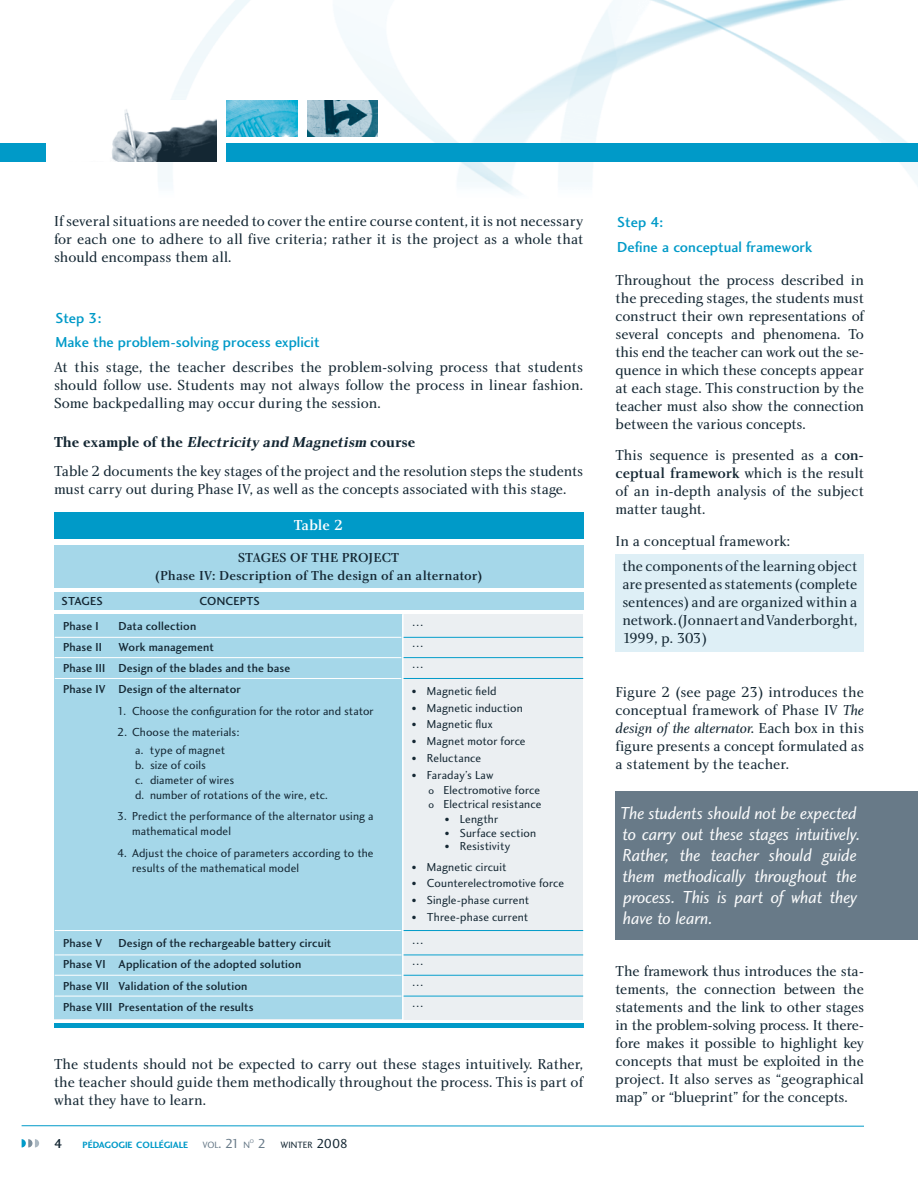
<style>
.page{position:relative;width:918px;height:1188px;background:#fff}
.page>*{position:absolute;margin:0;border:0;box-sizing:border-box;transform-origin:0 0}
.t1{font:18px/21px "Charlotte Sans Book Italic Plain";letter-spacing:-.01em;color:#f9fafb}
.t2{font:15px/18px "Charlotte Book Plain";letter-spacing:-.005em;color:#142733;text-align:justify}
.t3{font:15px/24.8px "Charlotte Sans Medium Plain";color:#009ac8}
.t4{font:italic 15px "Charlotte Bold Plain";color:#142733}
.t5{font:15px "Charlotte Book Italic Plain";letter-spacing:-.005em;color:#142733}
.t6{font:15px "Charlotte Medium Plain";letter-spacing:-.015em;color:#142733}
.t7{font:15px "Charlotte Medium Plain";color:#fff}
.t8{font:13.5px/18px "Charlotte Medium Plain";color:#142733;text-align:center}
.t9{font:13.5px "Charlotte Sans Medium Plain";color:#142733}
.t10{font:12px/15px "Charlotte Sans Book Plain";letter-spacing:.015em;color:#142733}
.t11{font:12px/21.1px "Charlotte Sans Medium Plain";letter-spacing:.01em;color:#142733}
.t12{font:9.45px "Charlotte Sans Bold Plain";color:#009ac8}
.t13{font:9.45px "Charlotte Sans Book Plain";color:#142733}
.t14{font:9.45px "Charlotte Sans Book Plain";color:#687a88}
.t15{font:5.55px "Charlotte Sans Book Plain";color:#687a88}
.s1{font-style:normal}
.s2{font-size:10.5px}
.s3{font-size:13.5px}
.s4{font-size:13.5px;color:#687a88}
.s5{font-family:"Charlotte Medium Plain"}
.s6{font-family:"Charlotte Book Plain"}
.s7{font-family:"Charlotte Book Italic Plain"}
</style>
<div class="page">
<div style="left:616px;top:554px;width:248px;height:97px;background:#deeff6"></div>
<img style="left:0;top:0;width:918px;height:195px">
<img style="left:55px;top:101px;width:162px;height:61px">
<img style="left:307px;top:101px;width:71px;height:36px">
<img style="left:227px;top:101px;width:70px;height:36px">
<div style="left:227px;top:144px;width:691px;height:18px;background:#009ac8"></div>
<div style="left:0;top:144px;width:46px;height:18px;background:#009ac8"></div>
<hr style="left:22px;top:1125px;width:842px;height:2px;background:#009ac8">
<svg style="left:22px;top:1139px;width:17px;height:9px"></svg>
<div style="left:55px;top:614px;width:528px;height:405px;background:#ebeff2"></div>
<div style="left:54px;top:592px;width:529px;height:18px;background:#a5d7e9"></div>
<div style="left:54px;top:614px;width:349px;height:405px;background:#a5d7e9"></div>
<div style="left:54px;top:545px;width:529px;height:42px;background:#a5d7e9"></div>
<div style="left:54px;top:512px;width:529px;height:27px;background:#009ac8"></div>
<hr style="left:55px;top:637px;width:528px;height:1px;background:#fff">
<hr style="left:55px;top:657px;width:528px;height:1px;background:#fff">
<hr style="left:55px;top:930px;width:528px;height:1px;background:#fff">
<hr style="left:55px;top:678px;width:528px;height:1px;background:#fff">
<hr style="left:55px;top:955px;width:528px;height:1px;background:#fff">
<hr style="left:55px;top:975px;width:528px;height:1px;background:#fff">
<hr style="left:55px;top:996px;width:528px;height:1px;background:#fff">
<hr style="left:402px;top:637px;width:181px;height:1px;background:#009ac8">
<hr style="left:402px;top:657px;width:181px;height:1px;background:#009ac8">
<hr style="left:402px;top:930px;width:181px;height:1px;background:#009ac8">
<hr style="left:402px;top:678px;width:181px;height:1px;background:#009ac8">
<hr style="left:402px;top:955px;width:181px;height:1px;background:#009ac8">
<hr style="left:402px;top:975px;width:181px;height:1px;background:#009ac8">
<hr style="left:402px;top:996px;width:181px;height:1px;background:#009ac8">
<hr style="left:402px;top:614px;width:2px;height:410px;background:#fff">
<div style="left:54px;top:1023px;width:529px;height:5px;background:#009ac8"></div>
<div style="left:616px;top:791px;width:302px;height:148px;background:#687a88"></div>
<p class="t2" style="left:54px;top:213px;width:531px">If several situations are needed to cover the entire course content, it is not necessary for each one to adhere to all five criteria; rather it is the project as a whole that should encompass them all.</p>
<p class="t3" style="left:56px;top:307px;width:266px">Step 3:<br>Make the problem-solving process explicit</p>
<p class="t2" style="left:54px;top:360px;width:531px">At this stage, the teacher describes the problem-solving process that students should follow use. Students may not always follow the process in linear fashion.<br>Some backpedalling may occur during the session.</p>
<p class="t4" style="left:54px;top:436px;width:363px"><span class="s1">T he e x a mple of t he</span> Electricity and Magnetism <span class="s1">cou rse</span></p>
<p class="t2" style="left:54px;top:463px;width:531px">Table 2 documents the key stages of the project and the resolution steps the students must carry out during Phase IV, as well as the concepts associated with this stage.</p>
<p class="t7" style="left:294px;top:519px;width:51px">Table 2</p>
<p class="t8" style="left:155px;top:549px;width:329px">STAGES OF THE PROJECT<br>(Phase IV: Description of The design of an alternator)</p>
<p class="t11" style="left:62px;top:591px;width:43px">STAGES</p>
<p class="t11" style="left:200px;top:591px;width:62px">CONCEPTS</p>
<p class="t11" style="left:63px;top:616px;width:37px">Phase I</p>
<p class="t11" style="left:119px;top:616px;width:79px">Data collection</p>
<p class="t11" style="left:63px;top:637px;width:40px">Phase II</p>
<p class="t11" style="left:63px;top:637px;width:229px;text-indent:56px">Work management<br>Phase III Design of the blades and the base<br>Phase IV Design of the alternator</p>
<p class="t10" style="left:117px;top:704px;width:258px">1. Choose the configuration for the rotor and stator</p>
<p class="t10" style="left:117px;top:725px;width:124px;line-height:17.1px;text-align:center">2. Choose the materials: a. type of magnet</p>
<p class="t10" style="left:135px;top:758px;width:194px">b. size of coils<br>c. diameter of wires<br>d. number of rotations of the wire, etc.</p>
<p class="t10" style="left:132px;top:810px;width:243px;text-indent:-15px">3. Predict the performance of the alternator using a mathematical model</p>
<p class="t10" style="left:132px;top:847px;width:243px;text-indent:-15px">4. Adjust the choice of parameters according to the results of the mathematical model</p>
<p class="t11" style="left:63px;top:934px;width:270px;text-indent:56px">Design of the rechargeable battery circuit Phase VI Application of the adopted solution Phase VII Validation of the solution<br>Phase VIII Presentation of the results</p>
<p class="t11" style="left:63px;top:934px;width:41px">Phase V</p>
<p class="t10" style="left:412px;top:612px;width:13px;line-height:21.1px;text-align:justify">… … …</p>
<p class="t10" style="left:412px;top:685px;width:86px"><span class="s2">•</span> Magnetic field</p>
<p class="t10" style="left:412px;top:701px;width:112px"><span class="s2">•</span> Magnetic induction</p>
<p class="t10" style="left:412px;top:718px;width:82px"><span class="s2">•</span> Magnetic flux</p>
<p class="t10" style="left:412px;top:735px;width:115px"><span class="s2">•</span> Magnet motor force</p>
<p class="t10" style="left:412px;top:751px;width:71px"><span class="s2">•</span> Reluctance</p>
<p class="t10" style="left:428px;top:768px;width:113px;line-height:15.6px;text-indent:-16px"><span class="s2">•</span> Faraday’s Law<br><span class="s2">o</span> Electromotive force</p>
<p class="t10" style="left:428px;top:797px;width:115px"><span class="s2">o</span> Electrical resistance</p>
<p class="t10" style="left:445px;top:813px;width:55px"><span class="s2">•</span> Lengthr</p>
<p class="t10" style="left:445px;top:827px;width:93px"><span class="s2">•</span> Surface section</p>
<p class="t10" style="left:445px;top:840px;width:67px"><span class="s2">•</span> Resistivity</p>
<p class="t10" style="left:412px;top:860px;width:96px"><span class="s2">•</span> Magnetic circuit</p>
<p class="t10" style="left:412px;top:877px;width:154px"><span class="s2">•</span> Counterelectromotive force</p>
<p class="t10" style="left:412px;top:894px;width:119px"><span class="s2">•</span> Single-phase current</p>
<p class="t10" style="left:412px;top:906px;width:118px;line-height:23.1px"><span class="s2">•</span> Three-phase current …</p>
<p class="t10" style="left:412px;top:952px;width:13px;line-height:21.1px;text-align:justify">… … …</p>
<p class="t2" style="left:54px;top:1056px;width:531px">The students should not be expected to carry out these stages intuitively. Rather, the teacher should guide them methodically throughout the process. This is part of what they have to learn.</p>
<p class="t9" style="left:54px;top:1138px;width:10px">4</p>
<p class="t12" style="left:82px;top:1141px;width:107px">PÉDAGOGIE COLLÉGIALE</p>
<p class="t14" style="left:202px;top:1141px;width:49px">VOL<span class="s3">. 21</span> N</p>
<p class="t15" style="left:250px;top:1139px;width:6px">O</p>
<p class="t13" style="left:258px;top:1141px;width:92px"><span class="s4">2</span> WINTER <span class="s3">2008</span></p>
<p class="t3" style="left:617px;top:211px;width:196px">Step 4:<br>Define a conceptual framework</p>
<p class="t2" style="left:616px;top:272px;width:250px">Throughout the process described in the preceding stages, the students must construct their own representations of several concepts and phenomena. To this end the teacher can work out the se&shy;quence in which these concepts appear at each stage. This construction by the teacher must also show the connection between the various concepts.</p>
<p class="t2" style="left:616px;top:448px;width:250px">This sequence is presented as a <span class="s5">con-</span></p>
<p class="t6" style="left:616px;top:467px;width:250px">ceptual framework <span class="s6">which is the result</span></p>
<p class="t2" style="left:616px;top:484px;width:250px">of an in-depth analysis of the subject matter taught.</p>
<p class="t2" style="left:622px;top:530px;width:236px;line-height:24.8px;text-indent:-7px">In a conceptual framework:<br>the components of the learning object</p>
<p class="t2" style="left:622px;top:576px;width:237px">are presented as statements (complete sentences) and are organized within a network.(Jonnaert and Vanderborght, 1999, p. 303)</p>
<p class="t2" style="left:616px;top:685px;width:250px">Figure 2 (see page 23) introduces the conceptual framework of Phase IV <span class="s7">The</span></p>
<p class="t5" style="left:616px;top:722px;width:250px">design of the alternator<span class="s6">. Each box in this</span></p>
<p class="t2" style="left:616px;top:739px;width:250px">figure presents a concept formulated as a statement by the teacher.</p>
<p class="t1" style="left:620px;top:804px;width:242px">The students should not be expected to carry out these stages intuitively.<br>Rather, the teacher should guide them methodically throughout the process. This is part of what they have to learn.</p>
<p class="t2" style="left:616px;top:964px;width:250px">The framework thus introduces the sta&shy;tements, the connection between the statements and the link to other stages in the problem-solving process. It there&shy;fore makes it possible to highlight key concepts that must be exploited in the project. It also serves as “geographical map” or “blueprint” for the concepts.</p>
</div>
